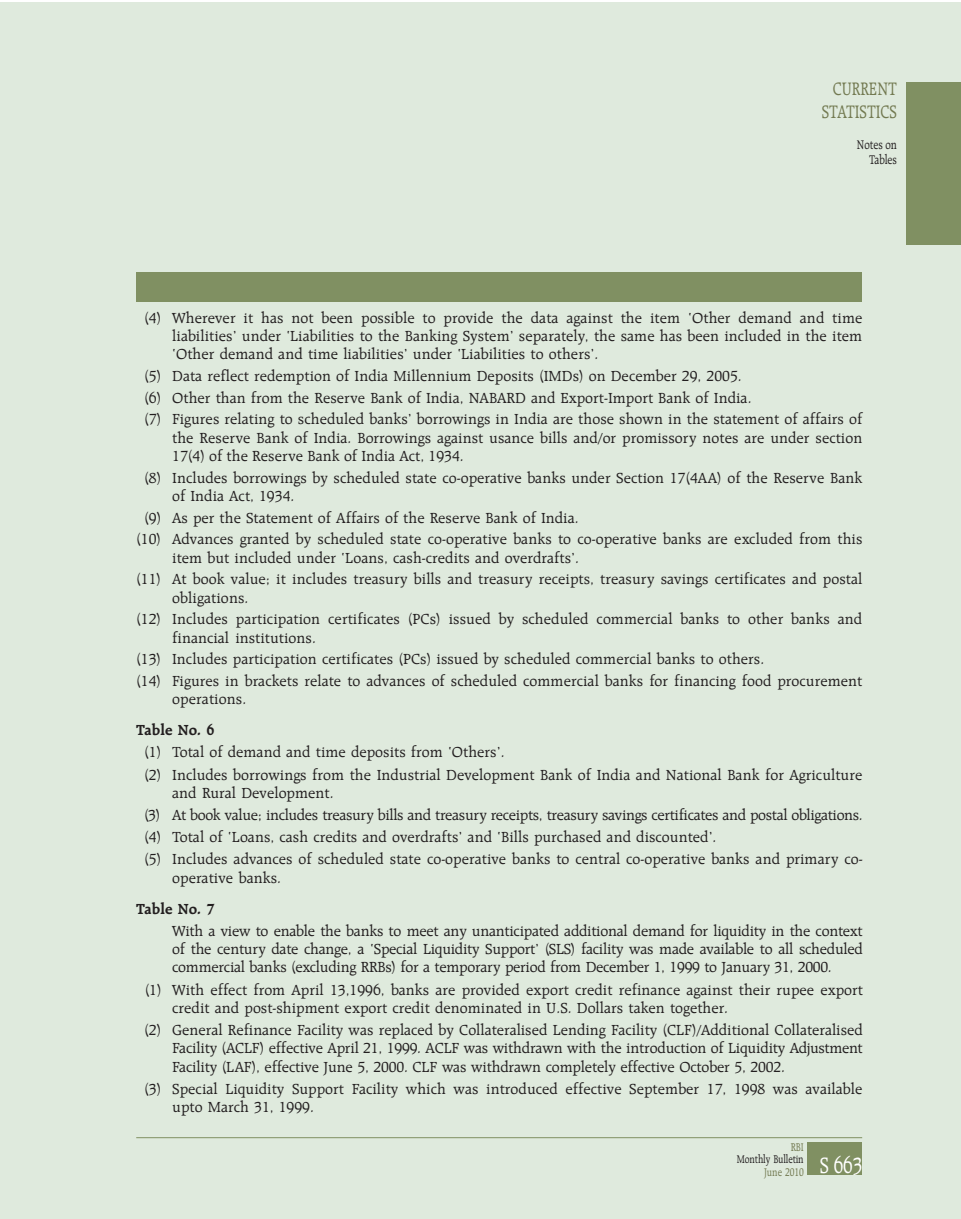
<style>
.page{position:relative;width:961px;height:1219px;background:#fff}
.page>*{position:absolute;margin:0;border:0;box-sizing:border-box;transform-origin:0 0}
.t1{font:24px "TTE2 D2 B940 O00";color:#fff;scale:.8 1}
.t2{font:19.5px/23.7px "TT1 FF3 AO00";letter-spacing:-.005em;color:#727950;text-align:center;scale:.8 1}
.t3{font:15.75px/18.3px "TT1 FF47 O00";color:#231f20}
.t4{font:15.75px "TT1 FF45 O00";color:#231f20}
.t5{font:13.5px/15px "TT1 FF3 EO00";letter-spacing:-.005em;color:#231f20;text-align:right;scale:.8 1}
.t6{font:12px "TT1 FF33 O00";letter-spacing:-.015em;color:#231f20;scale:.8 1}
.t7{font:12px "TT1 FF33 O00";letter-spacing:-.005em;color:#727950;scale:.8 1}
</style>
<div class="page">
<div style="left:0;top:2px;width:960px;height:1216px;background:#dfeadd"></div>
<div style="left:807px;top:1142px;width:54px;height:33px;background:#809062"></div>
<div style="left:905px;top:82px;width:55px;height:162px;background:#809062"></div>
<hr style="left:136px;top:1137px;width:725px;height:1px;background:#809062">
<div style="left:136px;top:272px;width:725px;height:29px;background:#809062"></div>
<p class="t2" style="left:821px;top:78px;width:95px">CURRENT<br>STATISTICS</p>
<p class="t5" style="left:856px;top:138px;width:52px">Notes on<br>Tables</p>
<p class="t3" style="left:172px;top:309px;width:691px;text-align:justify;text-indent:-28px">(4) Wherever it has not been possible to provide the data against the item ‘Other demand and time liabilities’ under ‘Liabilities to the Banking System’ separately, the same has been included in the item ‘Other demand and time liabilities’ under ‘Liabilities to others’.</p>
<p class="t3" style="left:144px;top:366px;width:719px;line-height:21.8px">(5) Data reflect redemption of India Millennium Deposits (IMDs) on December 29, 2005.<br>(6) Other than from the Reserve Bank of India, NABARD and Export-Import Bank of India.<br>(7) Figures relating to scheduled banks’ borrowings in India are those shown in the statement of affairs of</p>
<p class="t3" style="left:172px;top:429px;width:691px">the Reserve Bank of India. Borrowings against usance bills and/or promissory notes are under section<br>17(4) of the Reserve Bank of India Act, 1934.</p>
<p class="t3" style="left:172px;top:469px;width:691px;text-indent:-28px">(8) Includes borrowings by scheduled state co-operative banks under Section 17(4AA) of the Reserve Bank of India Act, 1934.</p>
<p class="t3" style="left:136px;top:507px;width:727px;line-height:21.8px;text-indent:8px">(9) As per the Statement of Affairs of the Reserve Bank of India.<br>(10) Advances granted by scheduled state co-operative banks to co-operative banks are excluded from this</p>
<p class="t3" style="left:136px;top:547px;width:727px;line-height:21.6px;text-indent:36px">item but included under ‘Loans, cash-credits and overdrafts’.<br>(11) At book value; it includes treasury bills and treasury receipts, treasury savings certificates and postal</p>
<p class="t3" style="left:136px;top:587px;width:727px;line-height:21.6px;text-indent:36px">obligations.<br>(12) Includes participation certificates (PCs) issued by scheduled commercial banks to other banks and</p>
<p class="t3" style="left:136px;top:627px;width:727px;line-height:21.6px;text-indent:36px">financial institutions.<br>(13) Includes participation certificates (PCs) issued by scheduled commercial banks to others.<br>(14) Figures in brackets relate to advances of scheduled commercial banks for financing food procurement</p>
<p class="t3" style="left:172px;top:691px;width:76px">operations.</p>
<p class="t4" style="left:136px;top:725px;width:80px">Table No. 6</p>
<p class="t3" style="left:144px;top:742px;width:719px;line-height:22.2px">(1) Total of demand and time deposits from ‘Others’.<br>(2) Includes borrowings from the Industrial Development Bank of India and National Bank for Agriculture</p>
<p class="t3" style="left:144px;top:782px;width:720px;line-height:22px;text-indent:28px">and Rural Development.<br>(3) At book value; includes treasury bills and treasury receipts, treasury savings certificates and postal obligations. (4) Total of ‘Loans, cash credits and overdrafts’ and ‘Bills purchased and discounted’.<br>(5) Includes advances of scheduled state co-operative banks to central co-operative banks and primary co-</p>
<p class="t3" style="left:172px;top:869px;width:110px">operative banks.</p>
<p class="t4" style="left:136px;top:903px;width:80px">Table No. 7</p>
<p class="t3" style="left:172px;top:922px;width:692px;text-align:justify">With a view to enable the banks to meet any unanticipated additional demand for liquidity in the context of the century date change, a ‘Special Liquidity Support’ (SLS) facility was made available to all scheduled commercial banks (excluding RRBs) for a temporary period from December 1, 1999 to January 31, 2000.</p>
<p class="t3" style="left:172px;top:981px;width:692px;text-indent:-28px">(1) With effect from April 13,1996, banks are provided export credit refinance against their rupee export credit and post-shipment export credit denominated in U.S. Dollars taken together.</p>
<p class="t3" style="left:172px;top:1021px;width:692px;text-align:justify;text-indent:-28px">(2) General Refinance Facility was replaced by Collateralised Lending Facility (CLF)/Additional Collateralised Facility (ACLF) effective April 21, 1999. ACLF was withdrawn with the introduction of Liquidity Adjustment Facility (LAF), effective June 5, 2000. CLF was withdrawn completely effective October 5, 2002.</p>
<p class="t3" style="left:172px;top:1080px;width:691px;text-indent:-28px">(3) Special Liquidity Support Facility which was introduced effective September 17, 1998 was available upto March 31, 1999.</p>
<p class="t7" style="left:790px;top:1142px;width:18px">RBI</p>
<p class="t6" style="left:736px;top:1155px;width:85px">Monthly Bulletin</p>
<p class="t7" style="left:763px;top:1167px;width:51px">June 2010</p>
<h1 class="t1" style="left:819px;top:1154px;width:55px">S 663</h1>
</div>
